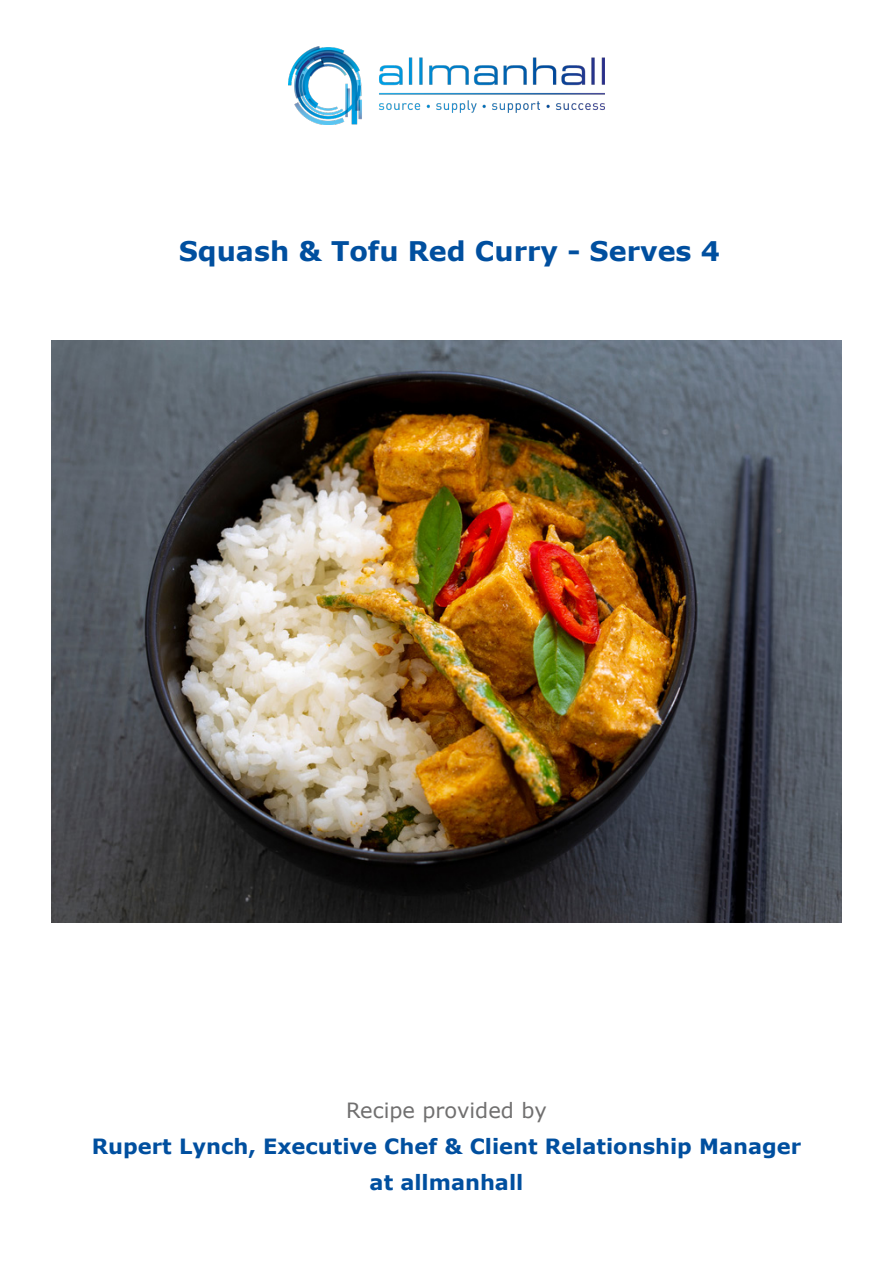
<style>
.page{position:relative;width:893px;height:1263px;background:#fff}
.page>*{position:absolute;margin:0;border:0;box-sizing:border-box;transform-origin:0 0}
.t1{font:700 27px "Verdana";color:#004f9f}
.t2{font:700 21px/36px "Verdana";color:#004f9f;text-align:center}
.t3{font:21px "Verdana";color:#706f6f}
</style>
<div class="page">
<img style="left:51px;top:341px;width:791px;height:581px">
<img style="left:288px;top:47px;width:316px;height:78px">
<p class="t1" style="left:179px;top:234px;width:543px">Squash &amp; Tofu Red Curry - Serves 4</p>
<p class="t3" style="left:346px;top:1097px;width:202px">Recipe provided by</p>
<p class="t2" style="left:92px;top:1129px;width:711px">Rupert Lynch, Executive Chef &amp; Client Relationship Manager at allmanhall</p>
</div>
